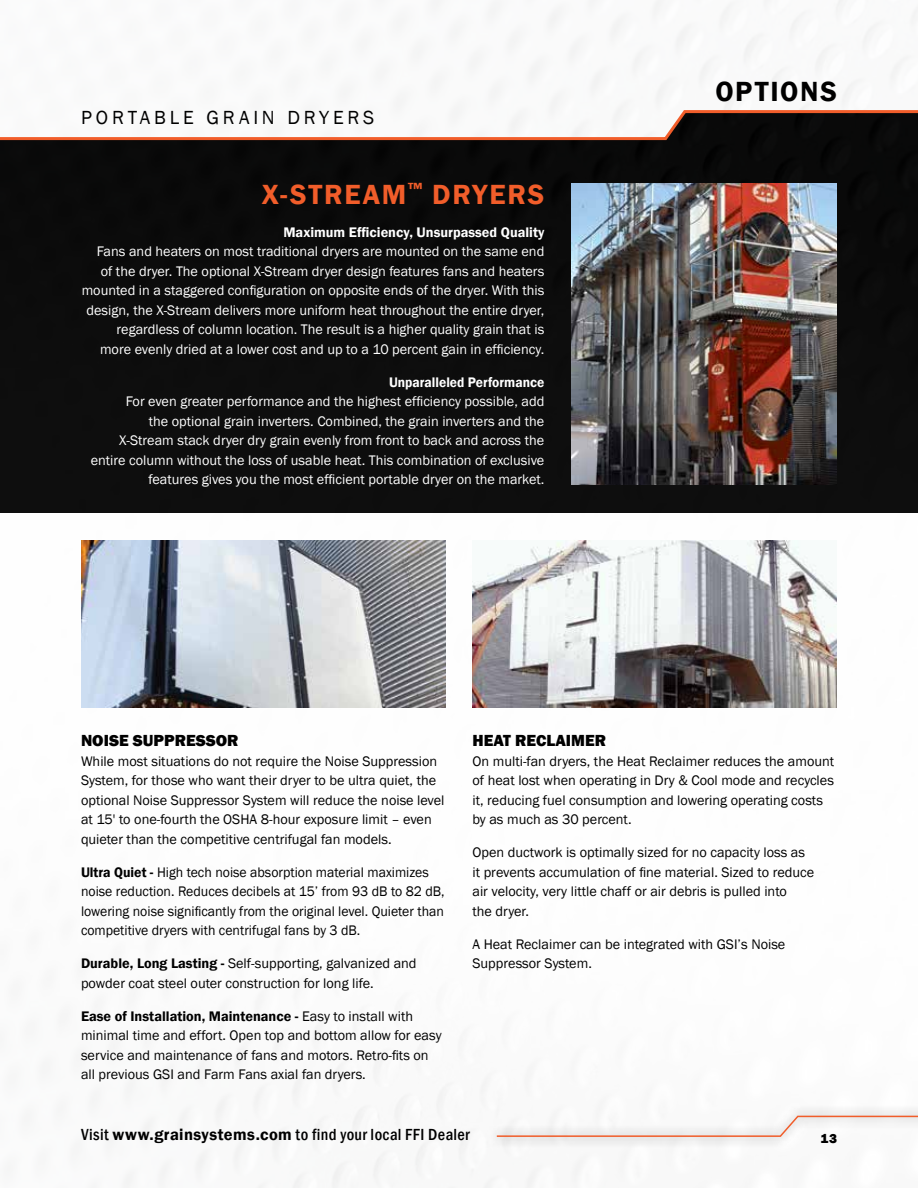
<style>
.page{position:relative;width:918px;height:1188px;background:#fff}
.page>*{position:absolute;margin:0;border:0;box-sizing:border-box;transform-origin:0 0}
.t1{font:600 28.5px "Franklin Gothic";letter-spacing:.06em;color:#f15d2a}
.t2{font:600 28.5px "Franklin Gothic";letter-spacing:.06em;color:#000}
.t3{font:19.5px "Franklin Gothic";letter-spacing:.195em;color:#000}
.t4{font:500 condensed 16.5px "Franklin Gothic";letter-spacing:.025em;color:#000}
.t5{font:800 16.5px "Franklin Gothic";color:#000}
.t6{font:14.25px/19.5px "Franklin Gothic";color:#000}
.t7{font:14.25px/19.5px "Franklin Gothic";color:#fff;text-align:right}
.t8{font:600 14.25px "Franklin Gothic";color:#fff}
.t9{font:600 14.25px "Franklin Gothic";color:#fff;scale:.95 1}
.t10{font:800 13.5px "Franklin Gothic";color:#000}
.s1{font-weight:600}
.s2{font-weight:600;font-stretch:normal}
</style>
<div class="page">
<img style="left:0;top:0;width:918px;height:1188px">
<svg style="left:0;top:109px;width:918px;height:33px"></svg>
<img style="left:81px;top:540px;width:365px;height:168px">
<img style="left:472px;top:540px;width:365px;height:168px">
<img style="left:571px;top:184px;width:266px;height:300px">
<div style="left:487px;top:1104px;width:431px;height:45px;background:#000;opacity:.65"></div>
<svg style="left:495px;top:1115px;width:423px;height:23px"></svg>
<h2 class="t3" style="left:81px;top:105px;width:295px">PORTABLE GRAIN DRYERS</h2>
<h1 class="t1" style="left:262px;top:176px;width:284px">X-STREAM<sup>™</sup> DRYERS</h1>
<p class="t8" style="left:283px;top:223px;width:262px">Maximum Efficiency, Unsurpassed Quality</p>
<p class="t7" style="left:82px;top:242px;width:464px">Fans and heaters on most traditional dryers are mounted on the same end of the dryer. The optional X-Stream dryer design features fans and heaters mounted in a staggered configuration on opposite ends of the dryer. With this design, the X-Stream delivers more uniform heat throughout the entire dryer, regardless of column location. The result is a higher quality grain that is<br>more evenly dried at a lower cost and up to a 10 percent gain in efficiency.</p>
<p class="t9" style="left:389px;top:373px;width:165px">Unparalleled Performance</p>
<p class="t7" style="left:91px;top:392px;width:455px">For even greater performance and the highest efficiency possible, add<br>the optional grain inverters. Combined, the grain inverters and the X-Stream stack dryer dry grain evenly from front to back and across the entire column without the loss of usable heat. This combination of exclusive features gives you the most efficient portable dryer on the market.</p>
<h1 class="t2" style="left:715px;top:74px;width:123px">OPTIONS</h1>
<p class="t5" style="left:81px;top:730px;width:159px">NOISE SUPPRESSOR</p>
<p class="t6" style="left:81px;top:751px;width:365px">While most situations do not require the Noise Suppression System, for those who want their dryer to be ultra quiet, the optional Noise Suppressor System will reduce the noise level at 15' to one-fourth the OSHA 8-hour exposure limit – even quieter than the competitive centrifugal fan models.</p>
<p class="t6" style="left:81px;top:862px;width:365px"><span class="s1">Ultra Quiet -</span> High tech noise absorption material maximizes noise reduction. Reduces decibels at 15’ from 93 dB to 82 dB, lowering noise significantly from the original level. Quieter than competitive dryers with centrifugal fans by 3 dB.</p>
<p class="t6" style="left:81px;top:954px;width:337px"><span class="s1">Durable, Long Lasting -</span> Self-supporting, galvanized and powder coat steel outer construction for long life.</p>
<p class="t6" style="left:81px;top:1006px;width:362px"><span class="s1">Ease of Installation, Maintenance -</span> Easy to install with minimal time and effort. Open top and bottom allow for easy service and maintenance of fans and motors. Retro-fits on all previous GSI and Farm Fans axial fan dryers.</p>
<p class="t5" style="left:472px;top:730px;width:135px">HEAT RECLAIMER</p>
<p class="t6" style="left:472px;top:751px;width:363px">On multi-fan dryers, the Heat Reclaimer reduces the amount of heat lost when operating in Dry &amp; Cool mode and recycles it, reducing fuel consumption and lowering operating costs by as much as 30 percent.</p>
<p class="t6" style="left:472px;top:843px;width:343px">Open ductwork is optimally sized for no capacity loss as it prevents accumulation of fine material. Sized to reduce air velocity, very little chaff or air debris is pulled into<br>the dryer.</p>
<p class="t6" style="left:472px;top:934px;width:314px">A Heat Reclaimer can be integrated with GSI’s Noise<br>Suppressor System.</p>
<p class="t4" style="left:81px;top:1124px;width:390px">Visit <span class="s2">www.grainsystems.com</span> to find your local FFI Dealer</p>
<p class="t10" style="left:821px;top:1130px;width:18px">13</p>
</div>
